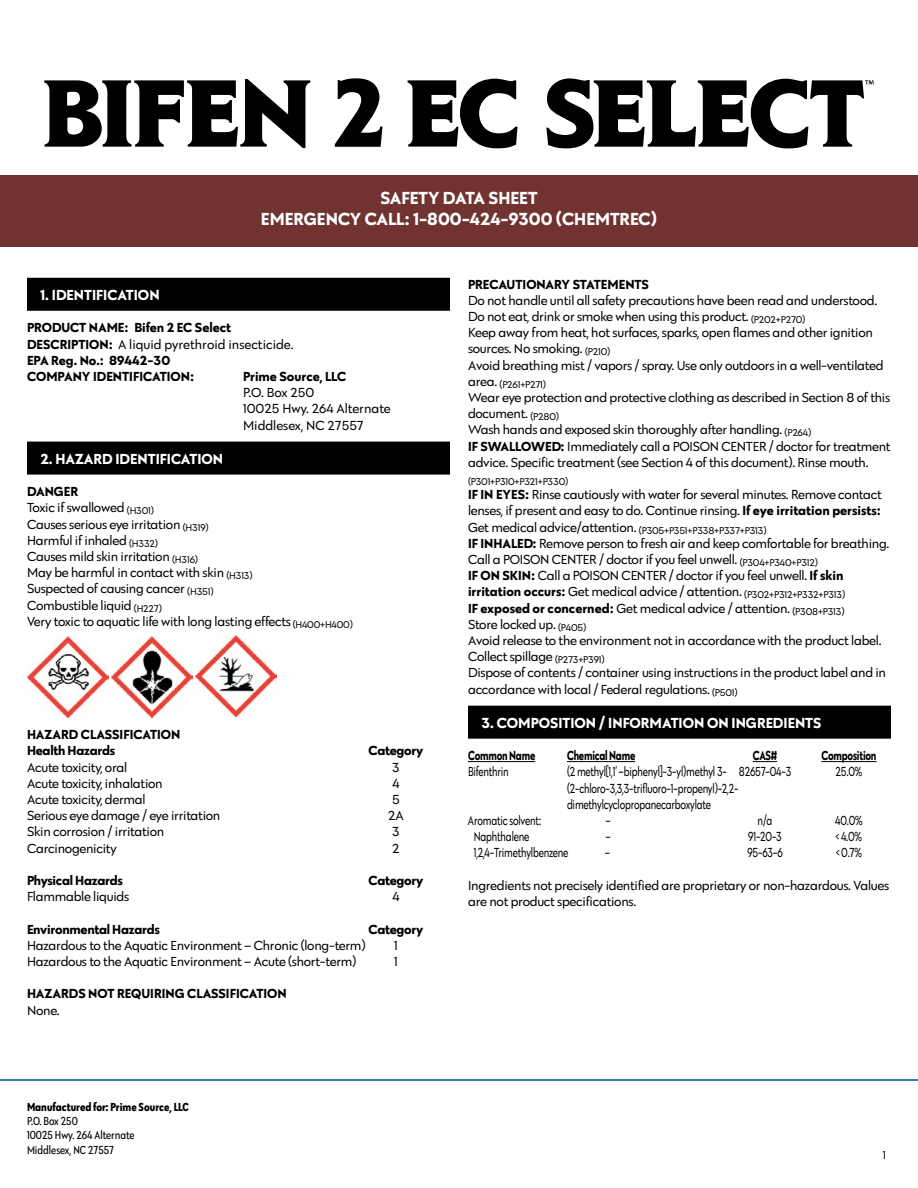
<style>
.page{position:relative;width:918px;height:1188px;background:#fff}
.page>*{position:absolute;margin:0;border:0;box-sizing:border-box;transform-origin:0 0}
.t1{font:700 18px/21.6px "Galatea";color:#fff;text-align:center}
.t2{font:700 15px "Galatea";color:#fff}
.t3{font:13.5px/16.2px "Galatea";letter-spacing:-.02em;color:#000}
.t4{font:700 13.5px/16.2px "Galatea";letter-spacing:-.015em;color:#000}
.t5{font:13.5px/16.2px "Galatea";letter-spacing:-.02em;color:#000;scale:.75 1}
.t6{font:13.5px/16.2px "Galatea";color:#000}
.t7{font:700 13.5px "Galatea";letter-spacing:-.015em;color:#000;scale:.75 1}
.t8{font:condensed 12px/14.4px "Galatea";color:#000}
.t9{font:700 condensed 12px "Galatea";color:#000}
.t10{font:12px "Galatea";color:#000}
.t11{font:10.2px "Galatea";letter-spacing:-.02em;color:#000}
.s1{font-weight:400}
.s2{font-weight:700}
</style>
<div class="page">
<hr style="left:0;top:1079px;width:918px;height:2px;background:#00548a">
<div style="left:27px;top:278px;width:423px;height:33px;background:#000"></div>
<div style="left:27px;top:442px;width:423px;height:33px;background:#000"></div>
<div style="left:468px;top:706px;width:423px;height:33px;background:#000"></div>
<hr style="left:468px;top:761px;width:67px;height:1px;background:#000">
<hr style="left:567px;top:761px;width:68px;height:1px;background:#000">
<svg style="left:753px;top:761px;width:24px;height:1px"></svg>
<hr style="left:821px;top:761px;width:56px;height:1px;background:#000">
<img style="left:27px;top:636px;width:81px;height:81px">
<img style="left:111px;top:636px;width:81px;height:81px">
<img style="left:195px;top:635px;width:81px;height:81px">
<div style="left:0;top:175px;width:918px;height:71px;background:#703331"></div>
<svg style="left:44px;top:79px;width:266px;height:69px"></svg>
<svg style="left:335px;top:78px;width:48px;height:69px"></svg>
<svg style="left:408px;top:79px;width:110px;height:69px"></svg>
<svg style="left:546px;top:78px;width:328px;height:70px"></svg>
<h1 class="t1" style="left:261px;top:187px;width:398px">SAFETY DATA SHEET<br>EMERGENCY CALL: 1-800-424-9300 (CHEMTREC)</h1>
<p class="t2" style="left:40px;top:285px;width:121px">1. IDENTIFICATION</p>
<p class="t4" style="left:27px;top:319px;width:268px">PRODUCT NAME: Bifen 2 EC Select<br>DESCRIPTION: <span class="s1">A liquid pyrethroid insecticide.<br></span>EPA Reg. No.: 89442-30<br>COMPANY IDENTIFICATION:</p>
<p class="t4" style="left:243px;top:368px;width:105px">Prime Source, LLC</p>
<p class="t6" style="left:243px;top:384px;width:149px">P.O. Box 250<br>10025 Hwy. 264 Alternate<br>Middlesex, NC 27557</p>
<p class="t2" style="left:40px;top:449px;width:184px">2. HAZARD IDENTIFICATION</p>
<p class="t3" style="left:27px;top:483px;width:327px"><span class="s2">DANGER<br></span>Toxic if swallowed <sub>(H301)<br></sub>Causes serious eye irritation <sub>(H319)<br></sub>Harmful if inhaled <sub>(H332)<br></sub>Causes mild skin irritation <sub>(H316)<br></sub>May be harmful in contact with skin <sub>(H313)<br></sub>Suspected of causing cancer <sub>(H351)<br></sub>Combustible liquid <sub>(H227)<br></sub>Very toxic to aquatic life with long lasting effects <sub>(H400+H400)</sub></p>
<p class="t4" style="left:27px;top:726px;width:155px">HAZARD CLASSIFICATION<br>Health Hazards</p>
<p class="t4" style="left:369px;top:742px;width:56px">Category</p>
<p class="t3" style="left:27px;top:759px;width:102px">Acute toxicity, oral</p>
<p class="t3" style="left:392px;top:759px;width:9px">3</p>
<p class="t3" style="left:27px;top:775px;width:137px">Acute toxicity, inhalation</p>
<p class="t3" style="left:392px;top:775px;width:9px">4</p>
<p class="t3" style="left:27px;top:791px;width:120px">Acute toxicity, dermal</p>
<p class="t3" style="left:392px;top:791px;width:9px">5</p>
<p class="t3" style="left:27px;top:807px;width:195px">Serious eye damage / eye irritation</p>
<p class="t3" style="left:388px;top:807px;width:17px">2A</p>
<p class="t3" style="left:27px;top:823px;width:139px">Skin corrosion / irritation</p>
<p class="t3" style="left:392px;top:823px;width:9px">3</p>
<p class="t3" style="left:27px;top:840px;width:91px">Carcinogenicity</p>
<p class="t3" style="left:392px;top:840px;width:9px">2</p>
<p class="t4" style="left:27px;top:872px;width:97px">Physical Hazards</p>
<p class="t4" style="left:369px;top:872px;width:56px">Category</p>
<p class="t3" style="left:27px;top:888px;width:104px">Flammable liquids</p>
<p class="t3" style="left:392px;top:888px;width:9px">4</p>
<p class="t4" style="left:27px;top:921px;width:134px">Environmental Hazards</p>
<p class="t4" style="left:369px;top:921px;width:56px">Category</p>
<p class="t3" style="left:27px;top:937px;width:340px">Hazardous to the Aquatic Environment – Chronic (long-term)</p>
<p class="t3" style="left:394px;top:937px;width:5px">1</p>
<p class="t3" style="left:27px;top:953px;width:331px">Hazardous to the Aquatic Environment – Acute (short-term)</p>
<p class="t3" style="left:394px;top:953px;width:5px">1</p>
<p class="t4" style="left:27px;top:985px;width:261px">HAZARDS NOT REQUIRING CLASSIFICATION</p>
<p class="t3" style="left:27px;top:1002px;width:34px">None.</p>
<p class="t9" style="left:27px;top:1099px;width:163px">Manufactured for: Prime Source, LLC</p>
<p class="t8" style="left:27px;top:1113px;width:109px">P.O. Box 250<br>10025 Hwy. 264 Alternate<br>Middlesex, NC 27557</p>
<p class="t4" style="left:468px;top:276px;width:182px">PRECAUTIONARY STATEMENTS</p>
<p class="t3" style="left:468px;top:292px;width:417px">Do not handle until all safety precautions have been read and understood.<br>Do not eat, drink or smoke when using this product. <sub>(P202+P270)<br></sub>Keep away from heat, hot surfaces, sparks, open flames and other ignition sources. No smoking. <sub>(P210)<br></sub>Avoid breathing mist / vapors / spray. Use only outdoors in a well-ventilated</p>
<p class="t11" style="left:468px;top:378px;width:80px"><sup>area.</sup> (P261+P271)</p>
<p class="t3" style="left:468px;top:389px;width:424px">Wear eye protection and protective clothing as described in Section 8 of this document. <sub>(P280)<br></sub>Wash hands and exposed skin thoroughly after handling. <sub>(P264)<br></sub><span class="s2">IF SWALLOWED:</span> Immediately call a POISON CENTER / doctor for treatment advice. Specific treatment (see Section 4 of this document). Rinse mouth.</p>
<p class="t11" style="left:468px;top:475px;width:102px">(P301+P310+P321+P330)</p>
<p class="t3" style="left:468px;top:486px;width:423px"><span class="s2">IF IN EYES:</span> Rinse cautiously with water for several minutes. Remove contact lenses, if present and easy to do. Continue rinsing. <span class="s2">If eye irritation persists:<br></span>Get medical advice/attention. <sub>(P305+P351+P338+P337+P313)<br></sub><span class="s2">IF INHALED:</span> Remove person to fresh air and keep comfortable for breathing.<br>Call a POISON CENTER / doctor if you feel unwell. <sub>(P304+P340+P312)<br></sub><span class="s2">IF ON SKIN:</span> Call a POISON CENTER / doctor if you feel unwell. <span class="s2">If skin irritation occurs:</span> Get medical advice / attention. <sub>(P302+P312+P332+P313)<br></sub><span class="s2">IF exposed or concerned:</span> Get medical advice / attention. <sub>(P308+P313)<br></sub>Store locked up. <sub>(P405)<br></sub>Avoid release to the environment not in accordance with the product label.<br>Collect spillage <sub>(P273+P391)<br></sub>Dispose of contents / container using instructions in the product label and in accordance with local / Federal regulations. <sub>(P501)</sub></p>
<p class="t2" style="left:482px;top:713px;width:341px">3. COMPOSITION / INFORMATION ON INGREDIENTS</p>
<p class="t7" style="left:468px;top:747px;width:91px">Common Name</p>
<p class="t7" style="left:567px;top:747px;width:93px">Chemical Name</p>
<p class="t7" style="left:753px;top:747px;width:34px">CAS#</p>
<p class="t7" style="left:821px;top:747px;width:75px">Composition</p>
<p class="t5" style="left:468px;top:763px;width:56px">Bifenthrin</p>
<p class="t5" style="left:567px;top:763px;width:301px">(2 methyl[1,1’ –biphenyl]-3-yl)methyl 3- 82657-04-3</p>
<p class="t5" style="left:836px;top:763px;width:37px">25.0%</p>
<p class="t5" style="left:567px;top:780px;width:230px">(2-chloro-3,3,3-trifluoro-1-propenyl)-2,2- dimethylcyclopropanecarboxylate</p>
<p class="t5" style="left:468px;top:812px;width:99px">Aromatic solvent:</p>
<p class="t5" style="left:605px;top:812px;width:9px">–</p>
<p class="t5" style="left:758px;top:812px;width:21px">n/a</p>
<p class="t5" style="left:835px;top:812px;width:38px">40.0%</p>
<p class="t5" style="left:474px;top:828px;width:76px">Naphthalene</p>
<p class="t5" style="left:605px;top:828px;width:9px">–</p>
<p class="t5" style="left:748px;top:828px;width:47px">91-20-3</p>
<p class="t5" style="left:836px;top:828px;width:36px">&lt; 4.0%</p>
<p class="t5" style="left:474px;top:844px;width:128px">1,2,4-Trimethylbenzene</p>
<p class="t5" style="left:605px;top:844px;width:9px">–</p>
<p class="t5" style="left:748px;top:844px;width:48px">95-63-6</p>
<p class="t5" style="left:836px;top:844px;width:36px">&lt; 0.7%</p>
<p class="t3" style="left:468px;top:877px;width:423px">Ingredients not precisely identified are proprietary or non-hazardous. Values are not product specifications.</p>
<p class="t10" style="left:883px;top:1147px;width:5px">1</p>
</div>
